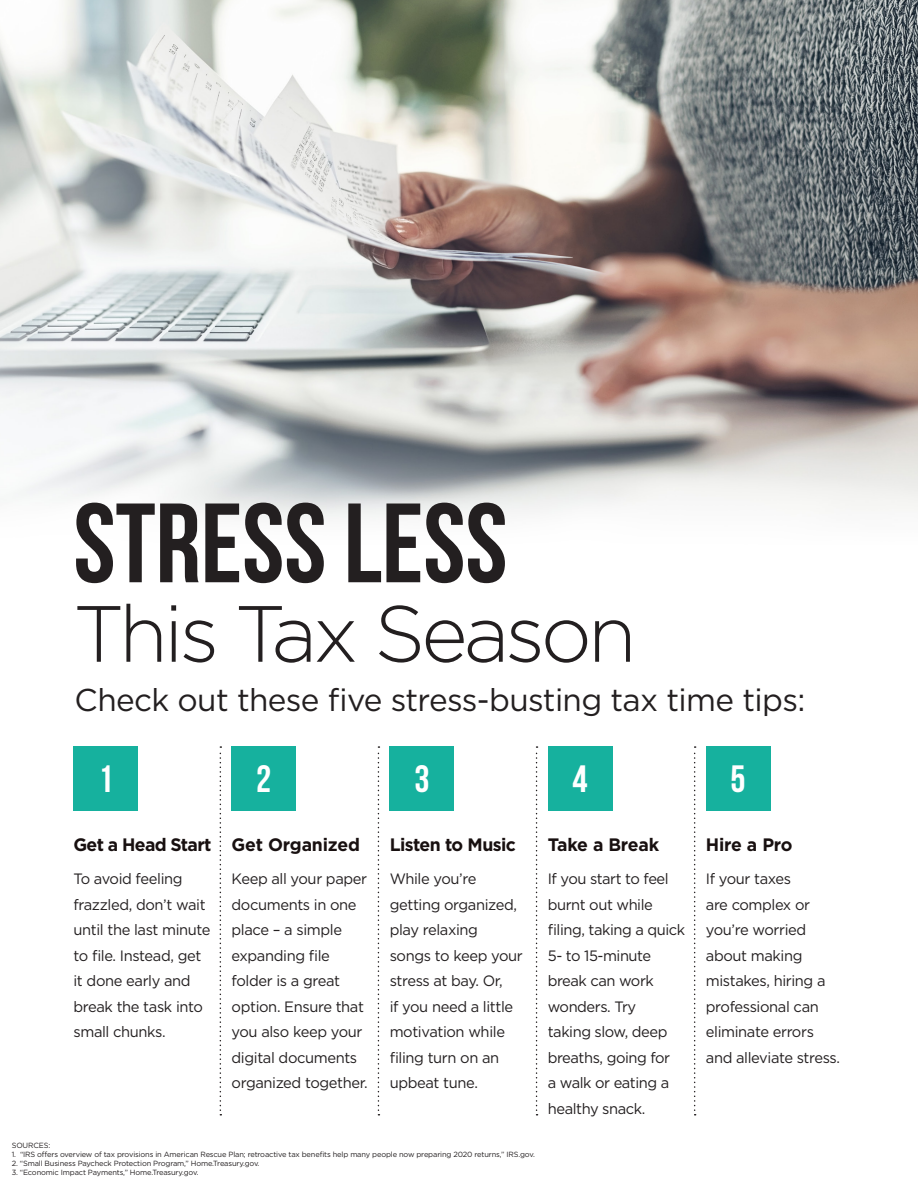
<style>
.page{position:relative;width:918px;height:1188px;background:#fff}
.page>*{position:absolute;margin:0;border:0;box-sizing:border-box;transform-origin:0 0}
.t1{font:700 112.5px "Bebas Neue";color:#231f20}
.t2{font:300 79.5px "Gotham";letter-spacing:-.05em;color:#231f20}
.t3{font:700 38.1px "Bebas Neue";color:#fff}
.t4{font:31.5px "Gotham";letter-spacing:-.02em;color:#231f20}
._10_pt_text{font:700 18px "Gotham";letter-spacing:-.03em;color:#181010}
._10_pt_text-2{font:700 18px "Gotham";letter-spacing:-.01em;color:#181010}
.t5{font:15px/25.5px "Gotham";letter-spacing:-.025em;color:#231f20}
.t6{font:7.5px "Gotham";letter-spacing:-.02em;color:#231f20}
</style>
<div class="page">
<img style="left:0;top:0;width:918px;height:1116px">
<svg style="left:220px;top:746px;width:1px;height:370px"></svg>
<svg style="left:378px;top:746px;width:1px;height:370px"></svg>
<svg style="left:536px;top:746px;width:2px;height:370px"></svg>
<svg style="left:694px;top:746px;width:2px;height:370px"></svg>
<div style="left:74px;top:746px;width:64px;height:65px;background:#16b19e"></div>
<div style="left:232px;top:746px;width:64px;height:65px;background:#16b19e"></div>
<div style="left:390px;top:746px;width:64px;height:65px;background:#16b19e"></div>
<div style="left:548px;top:746px;width:64px;height:65px;background:#16b19e"></div>
<div style="left:706px;top:746px;width:64px;height:65px;background:#16b19e"></div>
<p class="t1" style="left:74px;top:482px;width:436px">STRESS LESS</p>
<p class="t2" style="left:74px;top:583px;width:565px">This Tax Season</p>
<p class="t4" style="left:75px;top:680px;width:732px">Check out these five stress-busting tax time tips:</p>
<p class="t3" style="left:98px;top:758px;width:17px">1</p>
<p class="t3" style="left:256px;top:758px;width:17px">2</p>
<p class="t3" style="left:414px;top:758px;width:17px">3</p>
<p class="t3" style="left:572px;top:758px;width:17px">4</p>
<p class="t3" style="left:731px;top:758px;width:17px">5</p>
<p class="_10_pt_text" style="left:74px;top:833px;width:139px">Get a Head Start</p>
<p class="t5" style="left:74px;top:866px;width:139px">To avoid feeling frazzled, don’t wait until the last minute to file. Instead, get it done early and break the task into small chunks.</p>
<p class="_10_pt_text-2" style="left:232px;top:833px;width:130px">Get Organized</p>
<p class="t5" style="left:232px;top:866px;width:138px">Keep all your paper documents in one place – a simple expanding file folder is a great option. Ensure that you also keep your digital documents organized together.</p>
<p class="_10_pt_text" style="left:390px;top:833px;width:128px">Listen to Music</p>
<p class="t5" style="left:390px;top:866px;width:135px">While you’re getting organized, play relaxing songs to keep your stress at bay. Or,<br>if you need a little motivation while filing turn on an upbeat tune.</p>
<p class="t6" style="left:12px;top:1140px;width:40px">SOURCES:</p>
<p class="t6" style="left:12px;top:1149px;width:525px">1. “IRS offers overview of tax provisions in American Rescue Plan; retroactive tax benefits help many people now preparing 2020 returns,” IRS.gov.</p>
<p class="t6" style="left:12px;top:1158px;width:249px">2. “Small Business Paycheck Protection Program,” Home.Treasury.gov.</p>
<p class="t6" style="left:12px;top:1167px;width:188px">3. “Economic Impact Payments,” Home.Treasury.gov.</p>
<p class="_10_pt_text-2" style="left:548px;top:833px;width:113px">Take a Break</p>
<p class="t5" style="left:548px;top:866px;width:139px">If you start to feel burnt out while filing, taking a quick<br>5- to 15-minute break can work wonders. Try<br>taking slow, deep breaths, going for<br>a walk or eating a healthy snack.</p>
<p class="_10_pt_text" style="left:706px;top:833px;width:88px">Hire a Pro</p>
<p class="t5" style="left:706px;top:866px;width:136px">If your taxes<br>are complex or you’re worried about making mistakes, hiring a professional can eliminate errors and alleviate stress.</p>
</div>
